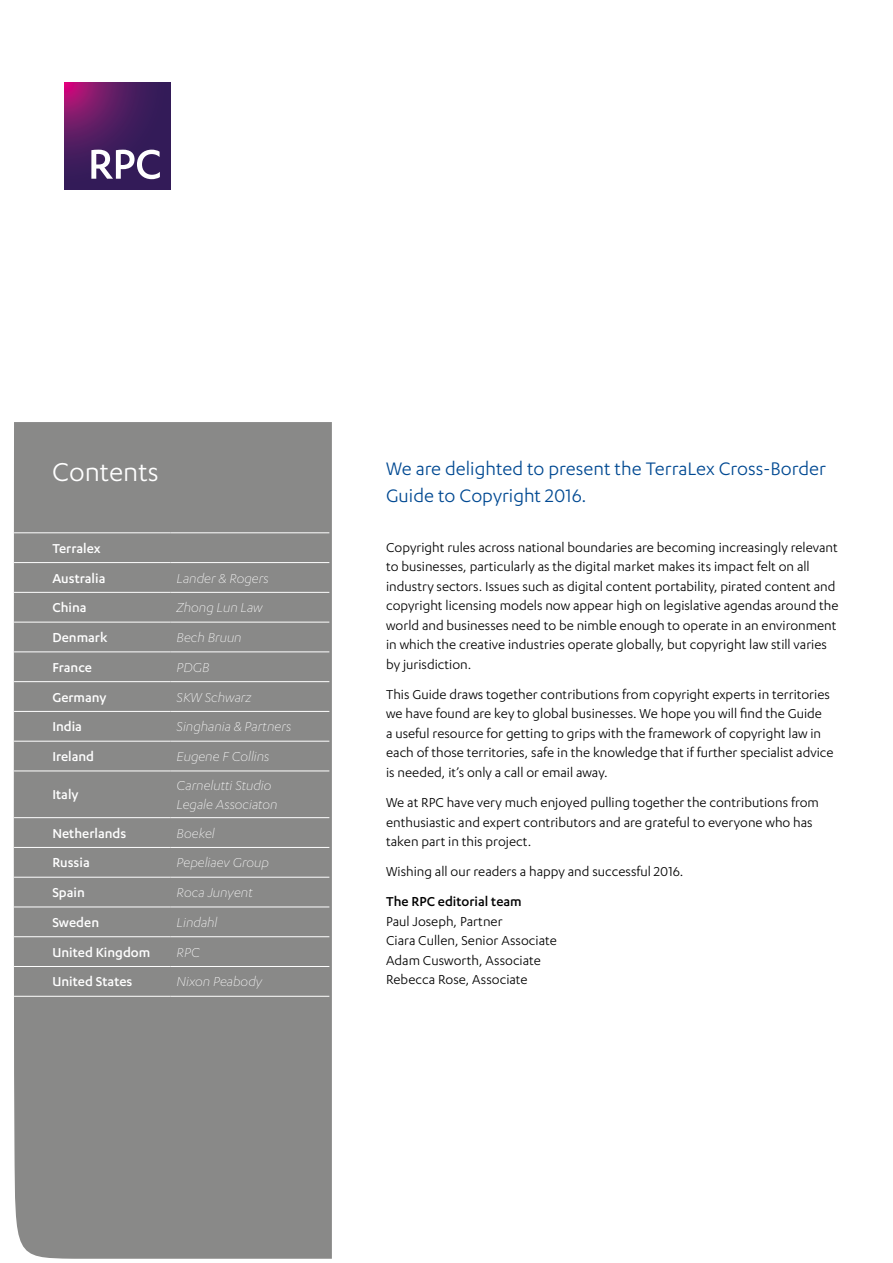
<style>
.page{position:relative;width:893px;height:1263px;background:#fff}
.page>*{position:absolute;margin:0;border:0;box-sizing:border-box;transform-origin:0 0}
.t1{font:30px "Karbon";color:#fff}
.t2{font:21px/27px "Karbon";color:#004992}
.t3{font:15px/19.5px "Karbon";color:#000}
.t4{font:italic 300 15px/19.5px "Karbon";color:#fff}
.t5{font:500 15px/29.7px "Karbon";color:#fff}
.t6{font:500 15px "Karbon";color:#000}
</style>
<div class="page">
<div style="left:13px;top:422px;width:319px;height:837px;background:#898988"></div>
<hr style="left:14px;top:532px;width:157px;height:1px;background:#fff">
<hr style="left:171px;top:532px;width:158px;height:1px;background:#fff">
<hr style="left:14px;top:562px;width:157px;height:1px;background:#fff">
<hr style="left:171px;top:562px;width:158px;height:1px;background:#fff">
<hr style="left:14px;top:592px;width:157px;height:1px;background:#fff">
<hr style="left:171px;top:592px;width:158px;height:1px;background:#fff">
<hr style="left:14px;top:622px;width:157px;height:1px;background:#fff">
<hr style="left:171px;top:622px;width:158px;height:1px;background:#fff">
<hr style="left:14px;top:652px;width:157px;height:1px;background:#fff">
<hr style="left:171px;top:652px;width:158px;height:1px;background:#fff">
<hr style="left:14px;top:681px;width:157px;height:1px;background:#fff">
<hr style="left:171px;top:681px;width:158px;height:1px;background:#fff">
<hr style="left:14px;top:711px;width:157px;height:1px;background:#fff">
<hr style="left:171px;top:711px;width:158px;height:1px;background:#fff">
<hr style="left:14px;top:741px;width:157px;height:1px;background:#fff">
<hr style="left:171px;top:741px;width:158px;height:1px;background:#fff">
<hr style="left:14px;top:771px;width:157px;height:1px;background:#fff">
<hr style="left:171px;top:771px;width:158px;height:1px;background:#fff">
<hr style="left:14px;top:817px;width:157px;height:1px;background:#fff">
<hr style="left:171px;top:817px;width:158px;height:1px;background:#fff">
<hr style="left:14px;top:847px;width:157px;height:1px;background:#fff">
<hr style="left:171px;top:847px;width:158px;height:1px;background:#fff">
<hr style="left:14px;top:877px;width:157px;height:1px;background:#fff">
<hr style="left:171px;top:877px;width:158px;height:1px;background:#fff">
<hr style="left:14px;top:907px;width:157px;height:1px;background:#fff">
<hr style="left:171px;top:907px;width:158px;height:1px;background:#fff">
<hr style="left:14px;top:936px;width:157px;height:1px;background:#fff">
<hr style="left:171px;top:936px;width:158px;height:1px;background:#fff">
<hr style="left:14px;top:966px;width:157px;height:1px;background:#fff">
<hr style="left:171px;top:966px;width:158px;height:1px;background:#fff">
<hr style="left:14px;top:996px;width:157px;height:1px;background:#fff">
<hr style="left:171px;top:996px;width:158px;height:1px;background:#fff">
<svg style="left:65px;top:83px;width:106px;height:106px;background:#4e1b5f"></svg>
<svg style="left:91px;top:150px;width:69px;height:29px"></svg>
<h1 class="t1" style="left:52px;top:455px;width:108px">Contents</h1>
<p class="t5" style="left:52px;top:533px;width:55px">Terralex<br>Australia</p>
<p class="t4" style="left:177px;top:568px;width:94px">Lander &amp; Rogers</p>
<p class="t5" style="left:52px;top:592px;width:36px">China</p>
<p class="t4" style="left:177px;top:598px;width:88px">Zhong Lun Law</p>
<p class="t5" style="left:52px;top:622px;width:57px">Denmark</p>
<p class="t4" style="left:177px;top:627px;width:67px">Bech Bruun</p>
<p class="t5" style="left:52px;top:652px;width:41px">France</p>
<p class="t4" style="left:177px;top:657px;width:34px">PDGB</p>
<p class="t5" style="left:52px;top:682px;width:56px">Germany</p>
<p class="t4" style="left:177px;top:687px;width:76px">SKW Schwarz</p>
<p class="t5" style="left:52px;top:711px;width:31px">India</p>
<p class="t4" style="left:177px;top:717px;width:116px">Singhania &amp; Partners</p>
<p class="t5" style="left:52px;top:741px;width:43px">Ireland</p>
<p class="t4" style="left:177px;top:746px;width:94px">Eugene F Collins</p>
<p class="t5" style="left:52px;top:779px;width:28px">Italy</p>
<p class="t4" style="left:177px;top:775px;width:103px">Carnelutti Studio<br>Legale Associaton</p>
<p class="t5" style="left:52px;top:818px;width:76px">Netherlands</p>
<p class="t4" style="left:177px;top:823px;width:40px">Boekel</p>
<p class="t5" style="left:52px;top:847px;width:39px">Russia</p>
<p class="t4" style="left:177px;top:853px;width:94px">Pepeliaev Group</p>
<p class="t5" style="left:52px;top:877px;width:34px">Spain</p>
<p class="t4" style="left:177px;top:882px;width:78px">Roca Junyent</p>
<p class="t5" style="left:52px;top:907px;width:48px">Sweden</p>
<p class="t4" style="left:177px;top:912px;width:42px">Lindahl</p>
<p class="t5" style="left:52px;top:937px;width:99px">United Kingdom</p>
<p class="t4" style="left:177px;top:942px;width:25px">RPC</p>
<p class="t5" style="left:52px;top:966px;width:82px">United States</p>
<p class="t4" style="left:177px;top:972px;width:87px">Nixon Peabody</p>
<h2 class="t2" style="left:386px;top:455px;width:441px">We are delighted to present the TerraLex Cross-Border<br>Guide to Copyright 2016.</h2>
<p class="t3" style="left:386px;top:537px;width:454px">Copyright rules across national boundaries are becoming increasingly relevant to businesses, particularly as the digital market makes its impact felt on all industry sectors. Issues such as digital content portability, pirated content and copyright licensing models now appear high on legislative agendas around the world and businesses need to be nimble enough to operate in an environment in which the creative industries operate globally, but copyright law still varies by jurisdiction.</p>
<p class="t3" style="left:386px;top:684px;width:449px">This Guide draws together contributions from copyright experts in territories we have found are key to global businesses. We hope you will find the Guide<br>a useful resource for getting to grips with the framework of copyright law in each of those territories, safe in the knowledge that if further specialist advice is needed, it’s only a call or email away.</p>
<p class="t3" style="left:386px;top:792px;width:434px">We at RPC have very much enjoyed pulling together the contributions from enthusiastic and expert contributors and are grateful to everyone who has taken part in this project.</p>
<p class="t3" style="left:386px;top:861px;width:299px">Wishing all our readers a happy and successful 2016.</p>
<p class="t6" style="left:386px;top:893px;width:137px">The RPC editorial team</p>
<p class="t3" style="left:386px;top:911px;width:172px">Paul Joseph, Partner<br>Ciara Cullen, Senior Associate<br>Adam Cusworth, Associate<br>Rebecca Rose, Associate</p>
</div>
